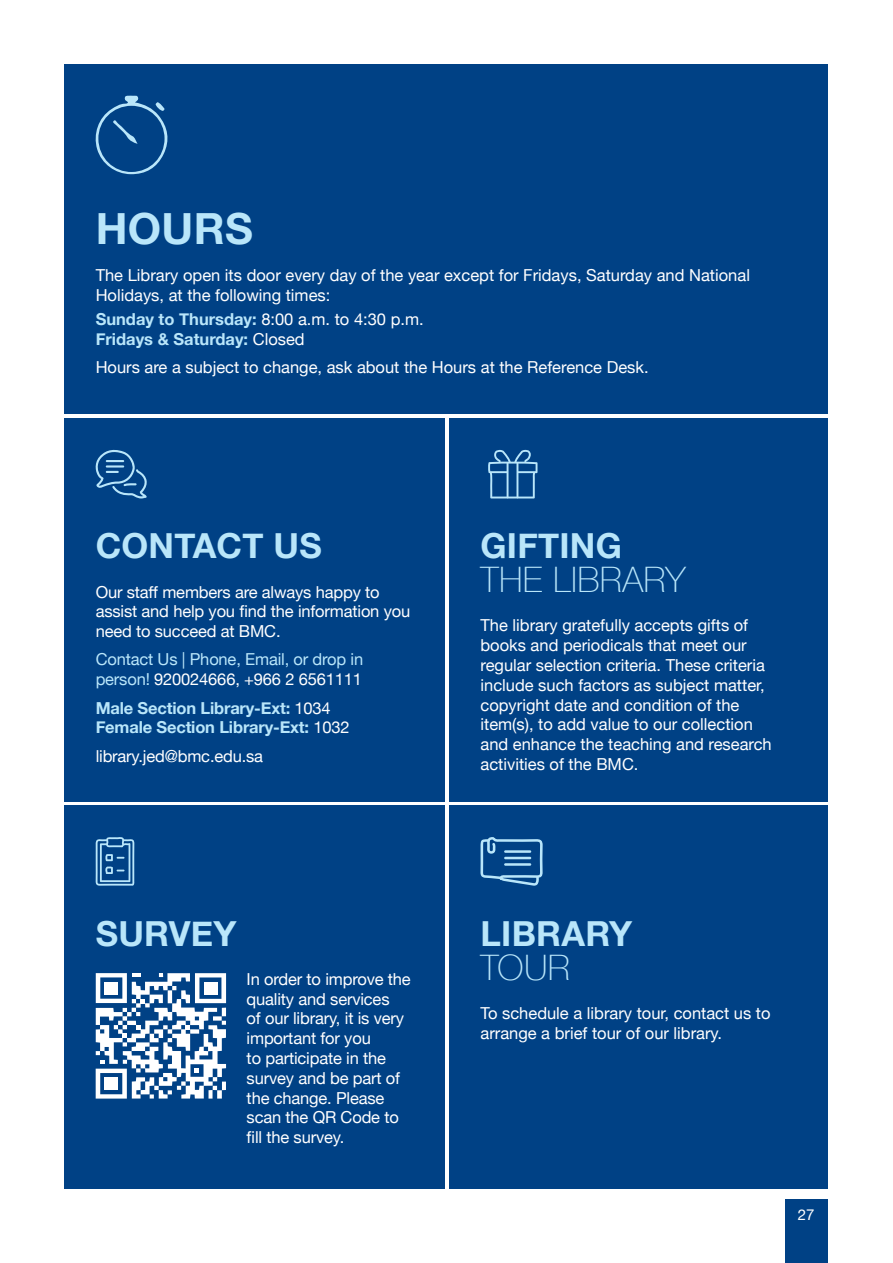
<style>
.page{position:relative;width:893px;height:1263px;background:#fff}
.page>*{position:absolute;margin:0;border:0;box-sizing:border-box;transform-origin:0 0}
.t1{font:700 42.9px "Helvetica Neue";letter-spacing:.01em;color:#b9e6fa}
.t2{font:100 35.1px "Helvetica Neue";letter-spacing:.01em;color:#b9e6fa}
.t3{font:700 34.5px "Helvetica Neue";letter-spacing:.01em;color:#b9e6fa}
.t4{font:16.5px/19.8px "Helvetica Neue";color:#fff}
.t5{font:700 16.5px/19.8px "Helvetica Neue";letter-spacing:-.01em;color:#b9e6fa}
.t6{font:16.5px/19.8px "Helvetica Neue";letter-spacing:-.01em;color:#b9e6fa}
.t7{font:15px "Helvetica Neue";color:#fff}
.s1{font-weight:400;color:#fff}
.s2{color:#fff}
</style>
<div class="page">
<div style="left:785px;top:1199px;width:42px;height:64px;background:#004185"></div>
<div style="left:64px;top:418px;width:380px;height:383px;background:#004185"></div>
<div style="left:64px;top:805px;width:380px;height:383px;background:#004185"></div>
<div style="left:449px;top:418px;width:378px;height:383px;background:#004185"></div>
<div style="left:449px;top:805px;width:378px;height:383px;background:#004185"></div>
<div style="left:64px;top:64px;width:763px;height:350px;background:#004185"></div>
<svg style="left:95px;top:95px;width:73px;height:79px"></svg>
<svg style="left:96px;top:973px;width:130px;height:125px"></svg>
<svg style="left:96px;top:837px;width:38px;height:49px"></svg>
<svg style="left:480px;top:837px;width:63px;height:49px"></svg>
<svg style="left:95px;top:449px;width:52px;height:49px"></svg>
<svg style="left:488px;top:450px;width:49px;height:48px"></svg>
<h1 class="t1" style="left:96px;top:195px;width:159px">HOURS</h1>
<p class="t4" style="left:96px;top:266px;width:656px">The Library open its door every day of the year except for Fridays, Saturday and National<br>Holidays, at the following times:</p>
<p class="t5" style="left:96px;top:310px;width:330px">Sunday to Thursday: <span class="s1">8:00 a.m. to 4:30 p.m.<br></span>Fridays &amp; Saturday: <span class="s1">Closed</span></p>
<p class="t4" style="left:96px;top:358px;width:554px">Hours are a subject to change, ask about the Hours at the Reference Desk.</p>
<h3 class="t3" style="left:96px;top:519px;width:228px">CONTACT US</h3>
<p class="t4" style="left:96px;top:583px;width:316px">Our staff members are always happy to assist and help you find the information you need to succeed at BMC.</p>
<p class="t6" style="left:96px;top:651px;width:269px">Contact Us | Phone, Email, or drop in person! <span class="s2">920024666, +966 2 6561111</span></p>
<p class="t5" style="left:96px;top:698px;width:255px">Male Section Library-Ext: <span class="s1">1034<br></span>Female Section Library-Ext: <span class="s1">1032</span></p>
<p class="t4" style="left:96px;top:747px;width:169px">library.jed@bmc.edu.sa</p>
<h3 class="t3" style="left:96px;top:906px;width:142px">SURVEY</h3>
<p class="t4" style="left:247px;top:970px;width:166px">In order to improve the quality and services<br>of our library, it is very important for you<br>to participate in the survey and be part of the change. Please scan the QR Code to fill the survey.</p>
<h3 class="t3" style="left:480px;top:519px;width:143px">GIFTING</h3>
<h2 class="t2" style="left:480px;top:553px;width:207px">THE LIBRARY</h2>
<p class="t4" style="left:480px;top:617px;width:293px">The library gratefully accepts gifts of books and periodicals that meet our regular selection criteria. These criteria include such factors as subject matter, copyright date and condition of the item(s), to add value to our collection and enhance the teaching and research activities of the BMC.</p>
<h3 class="t3" style="left:480px;top:906px;width:153px">LIBRARY</h3>
<h2 class="t2" style="left:480px;top:940px;width:91px">TOUR</h2>
<p class="t4" style="left:480px;top:1004px;width:292px">To schedule a library tour, contact us to arrange a brief tour of our library.</p>
<p class="t7" style="left:798px;top:1204px;width:18px">27</p>
</div>
